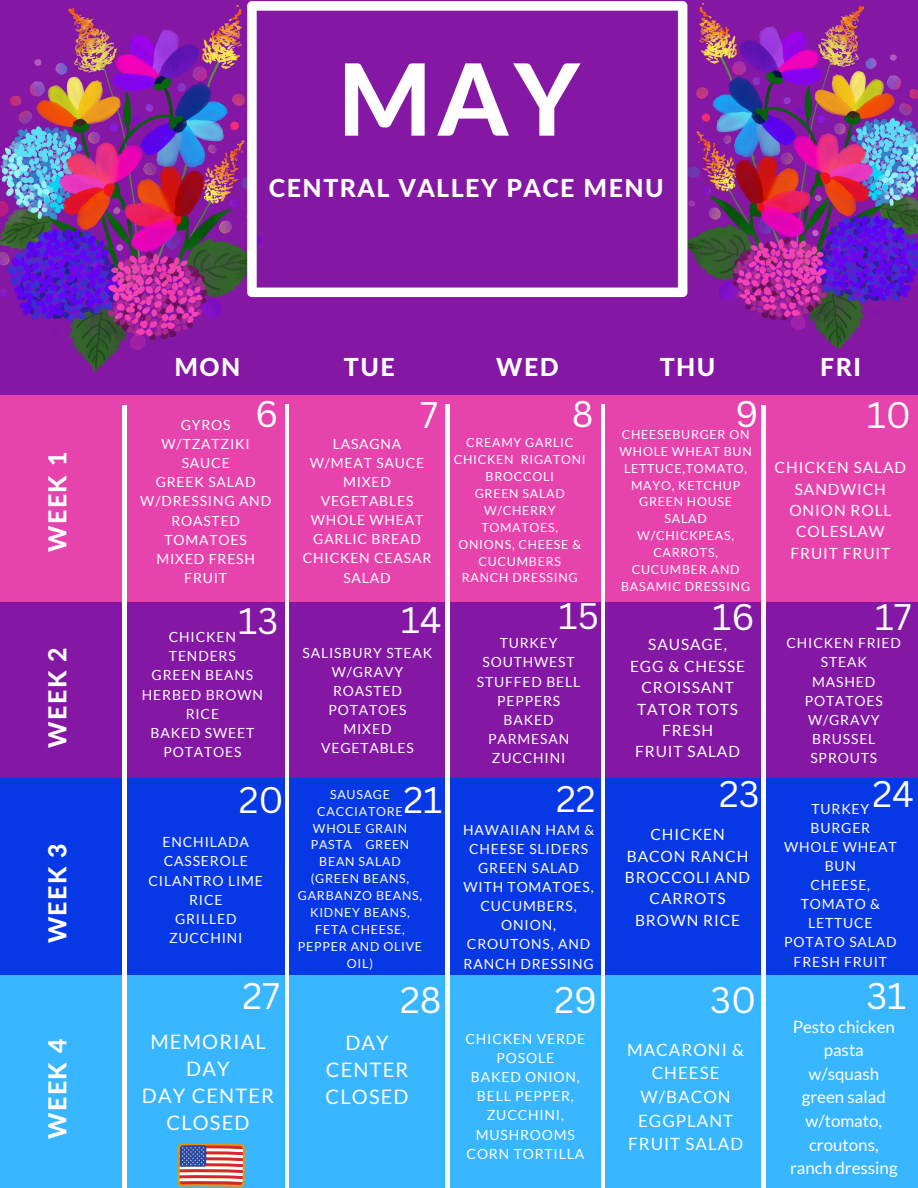
<style>
.page{position:relative;width:918px;height:1188px;background:#8417a4}
.page>*{position:absolute;margin:0;border:0;box-sizing:border-box;transform-origin:0 0}
.t1{font:800 99.6px "Lato Latin";color:#fff}
.t2{font:36px "Canva Sans";color:#fff}
.t3{font:800 24.9px "Lato Latin";letter-spacing:.06em;color:#fff}
.t4{font:19.95px/27px "Lato";letter-spacing:.06em;color:#fff;text-align:center}
.t5{font:16.95px/23.7px "Lato";color:#fff;text-align:center}
.t6{font:16.95px/23.7px "Lato";letter-spacing:.06em;color:#fff;text-align:center}
.t7{font:15.45px/21.3px "Lato";letter-spacing:.06em;color:#fff;text-align:center}
.t8{font:13.95px/19.2px "Lato";letter-spacing:.06em;color:#fff;text-align:center}
.t9{font:12.45px/16.8px "Lato";letter-spacing:.06em;color:#fff;text-align:center}
</style>
<div class="page">
<div style="left:0;top:395px;width:918px;height:206px;background:#e643ad"></div>
<div style="left:0;top:778px;width:918px;height:197px;background:#0738e6"></div>
<div style="left:0;top:975px;width:918px;height:213px;background:#38b6ff"></div>
<hr style="left:123px;top:405px;width:3px;height:783px;background:#fff">
<hr style="left:285px;top:405px;width:3px;height:783px;background:#fff">
<hr style="left:446px;top:405px;width:3px;height:783px;background:#fff">
<hr style="left:601px;top:405px;width:4px;height:783px;background:#fff">
<hr style="left:762px;top:405px;width:3px;height:783px;background:#fff">
<svg style="left:177px;top:1143px;width:68px;height:44px;background:#c08483"></svg>
<img style="left:0;top:6px;width:263px;height:364px">
<img style="left:680px;top:3px;width:238px;height:345px">
<svg style="left:247px;top:1px;width:440px;height:296px"></svg>
<p class="t3" style="left:47px;top:552px;width:102px;rotate:-90deg">WEEK 1</p>
<h1 class="t3" style="left:47px;top:748px;width:102px;rotate:-90deg">WEEK 2</h1>
<h2 class="t3" style="left:47px;top:943px;width:102px;rotate:-90deg">WEEK 3</h2>
<h2 class="t3" style="left:47px;top:1139px;width:102px;rotate:-90deg">WEEK 4</h2>
<p class="t1" style="left:337px;top:55px;width:244px">MAY</p>
<p class="t3" style="left:269px;top:177px;width:396px">CENTRAL VALLEY PACE MENU</p>
<h2 class="t3" style="left:174px;top:356px;width:68px">MON</h2>
<h2 class="t3" style="left:344px;top:356px;width:52px">TUE</h2>
<h2 class="t3" style="left:496px;top:356px;width:64px">WED</h2>
<h2 class="t3" style="left:660px;top:356px;width:57px">THU</h2>
<p class="t3" style="left:820px;top:356px;width:42px">FRI</p>
<p class="t2" style="left:255px;top:389px;width:25px">6</p>
<h2 class="t2" style="left:420px;top:390px;width:19px">7</h2>
<h6 class="t2" style="left:572px;top:388px;width:23px">8</h6>
<h6 class="t2" style="left:736px;top:389px;width:25px">9</h6>
<h4 class="t2" style="left:867px;top:390px;width:46px">10</h4>
<p class="t8" style="left:140px;top:415px;width:132px">GYROS<br>W/TZATZIKI<br>SAUCE<br>GREEK SALAD<br>W/DRESSING AND<br>ROASTED<br>TOMATOES<br>MIXED FRESH<br>FRUIT</p>
<p class="t9" style="left:619px;top:426px;width:134px">CHEESEBURGER ON<br>WHOLE WHEAT BUN<br>LETTUCE,TOMATO,<br>MAYO, KETCHUP<br>GREEN HOUSE<br>SALAD<br>W/CHICKPEAS,<br>CARROTS,<br>CUCUMBER AND<br>BASAMIC DRESSING</p>
<p class="t9" style="left:454px;top:434px;width:133px">CREAMY GARLIC<br>CHICKEN RIGATONI</p>
<p class="t9" style="left:486px;top:468px;width:70px">BROCCOLI</p>
<p class="t9" style="left:459px;top:485px;width:124px">GREEN SALAD<br>W/CHERRY<br>TOMATOES,<br>ONIONS, CHEESE &amp;<br>CUCUMBERS</p>
<p class="t9" style="left:462px;top:569px;width:117px">RANCH DRESSING</p>
<p class="t8" style="left:303px;top:434px;width:130px">LASAGNA<br>W/MEAT SAUCE<br>MIXED<br>VEGETABLES<br>WHOLE WHEAT<br>GARLIC BREAD<br>CHICKEN CEASAR<br>SALAD</p>
<h2 class="t7" style="left:775px;top:457px;width:133px">CHICKEN SALAD<br>SANDWICH<br>ONION ROLL<br>COLESLAW<br>FRUIT FRUIT</h2>
<h6 class="t2" style="left:238px;top:596px;width:42px">13</h6>
<h6 class="t2" style="left:401px;top:595px;width:42px">14</h6>
<p class="t2" style="left:559px;top:591px;width:42px">15</p>
<p class="t2" style="left:712px;top:592px;width:44px">16</p>
<p class="t2" style="left:875px;top:592px;width:38px">17</p>
<p class="t8" style="left:142px;top:627px;width:122px">CHICKEN<br>TENDERS<br>GREEN BEANS<br>HERBED BROWN<br>RICE<br>BAKED SWEET<br>POTATOES</p>
<p class="t8" style="left:477px;top:633px;width:105px">TURKEY<br>SOUTHWEST<br>STUFFED BELL<br>PEPPERS<br>BAKED<br>PARMESAN<br>ZUCCHINI</p>
<p class="t7" style="left:630px;top:634px;width:117px">SAUSAGE,<br>EGG &amp; CHESSE<br>CROISSANT<br>TATOR TOTS<br>FRESH<br>FRUIT SALAD</p>
<p class="t8" style="left:303px;top:643px;width:131px">SALISBURY STEAK<br>W/GRAVY<br>ROASTED<br>POTATOES<br>MIXED<br>VEGETABLES</p>
<h6 class="t8" style="left:787px;top:633px;width:116px">CHICKEN FRIED<br>STEAK<br>MASHED<br>POTATOES<br>W/GRAVY<br>BRUSSEL<br>SPROUTS</h6>
<p class="t2" style="left:239px;top:774px;width:46px">20</p>
<h6 class="t2" style="left:403px;top:774px;width:40px">21</h6>
<p class="t2" style="left:556px;top:774px;width:41px">22</p>
<p class="t2" style="left:719px;top:769px;width:42px">23</p>
<h6 class="t2" style="left:872px;top:769px;width:43px">24</h6>
<p class="t9" style="left:298px;top:786px;width:126px">SAUSAGE<br>CACCIATORE<br>WHOLE GRAIN<br>PASTA GREEN<br>BEAN SALAD (GREEN BEANS,<br>GARBANZO BEANS,<br>KIDNEY BEANS,<br>FETA CHEESE,<br>PEPPER AND OLIVE<br>OIL)</p>
<p class="t8" style="left:784px;top:799px;width:114px">TURKEY<br>BURGER<br>WHOLE WHEAT<br>BUN<br>CHEESE,<br>TOMATO &amp;<br>LETTUCE<br>POTATO SALAD<br>FRESH FRUIT</p>
<p class="t8" style="left:463px;top:820px;width:133px">HAWAIIAN HAM &amp;<br>CHEESE SLIDERS<br>GREEN SALAD<br>WITH TOMATOES,<br>CUCUMBERS,<br>ONION,<br>CROUTONS, AND<br>RANCH DRESSING</p>
<p class="t7" style="left:625px;top:824px;width:127px">CHICKEN<br>BACON RANCH<br>BROCCOLI AND<br>CARROTS<br>BROWN RICE</p>
<h6 class="t8" style="left:149px;top:832px;width:116px">ENCHILADA<br>CASSEROLE<br>CILANTRO LIME<br>RICE<br>GRILLED<br>ZUCCHINI</h6>
<h4 class="t2" style="left:243px;top:970px;width:39px">27</h4>
<h6 class="t2" style="left:400px;top:975px;width:43px">28</h6>
<p class="t2" style="left:554px;top:975px;width:44px">29</p>
<h2 class="t2" style="left:710px;top:975px;width:48px">30</h2>
<p class="t2" style="left:866px;top:970px;width:42px">31</p>
<h2 class="t5" style="left:790px;top:1014px;width:109px">Pesto chicken pasta w/squash green salad w/tomato, croutons, ranch dressing</h2>
<h4 class="t8" style="left:465px;top:1029px;width:121px">CHICKEN VERDE<br>POSOLE<br>BAKED ONION,<br>BELL PEPPER,<br>ZUCCHINI,<br>MUSHROOMS<br>CORN TORTILLA</h4>
<p class="t4" style="left:142px;top:1028px;width:134px">MEMORIAL<br>DAY<br>DAY CENTER<br>CLOSED</p>
<p class="t4" style="left:326px;top:1029px;width:84px">DAY<br>CENTER<br>CLOSED</p>
<p class="t6" style="left:627px;top:1037px;width:118px">MACARONI &amp;<br>CHEESE<br>W/BACON<br>EGGPLANT<br>FRUIT SALAD</p>
</div>
